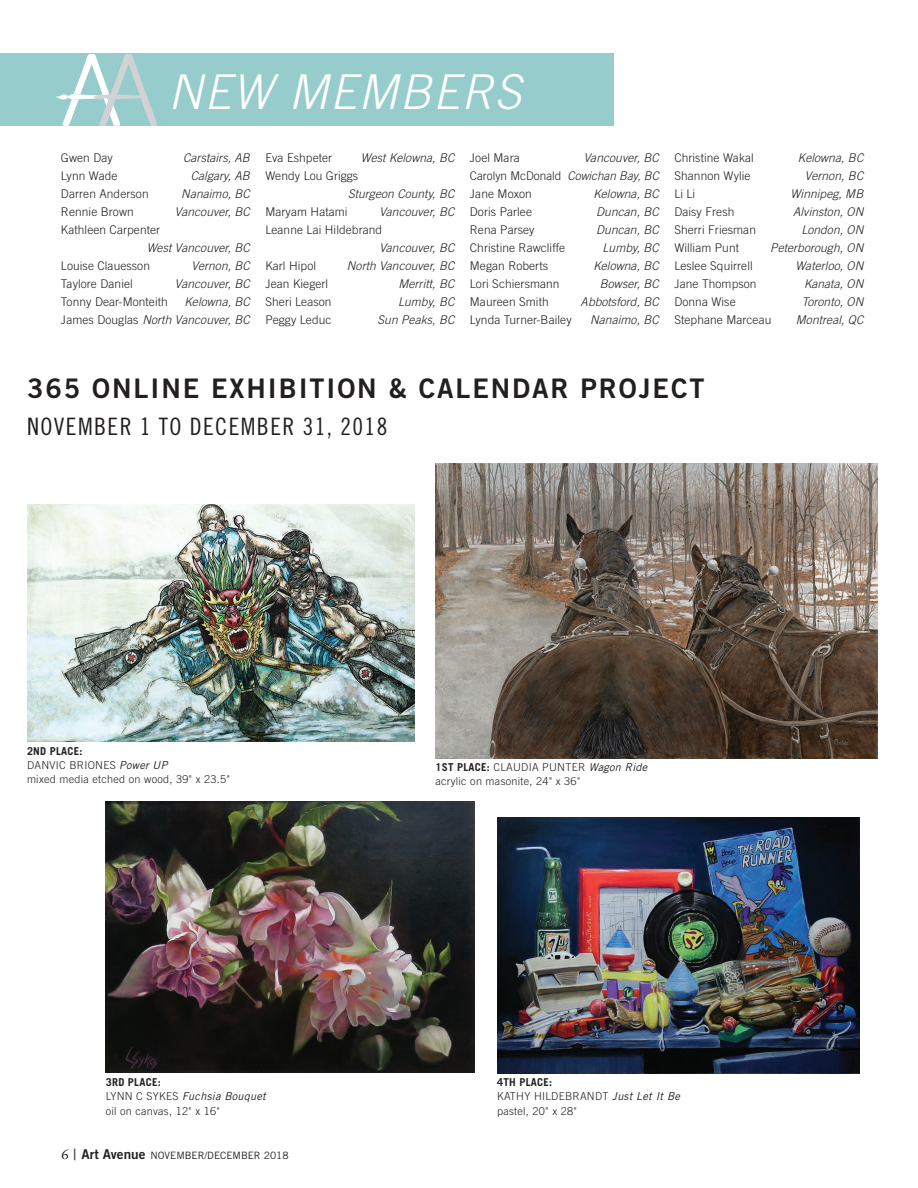
<style>
.page{position:relative;width:918px;height:1188px;background:#fff}
.page>*{position:absolute;margin:0;border:0;box-sizing:border-box;transform-origin:0 0}
.t1{font:italic 300 48px "Trade Gothic";letter-spacing:.03em;color:#fff}
.t2{font:27px "Trade Gothic Bold Two";letter-spacing:.07em;color:#231f20}
.t3{font:24px "Trade Gothic Cond Eighteen";letter-spacing:.06em;color:#231f20}
.t4{font:italic 300 12px/18px "Trade Gothic";letter-spacing:.005em;color:#231f20;text-align:right}
.t5{font:300 12px "Trade Gothic";letter-spacing:.005em;color:#231f20}
.t6{font:300 10.8px/14.2px "Trade Gothic";letter-spacing:.025em;color:#231f20}
.t7{font:10.2px "Trade Gothic";color:#231f20}
.s1{font-style:normal}
.s2{font-weight:700}
.s3{font-weight:400;font-style:italic}
.s4{font-family:"Sabon Roman SC";font-size:15px}
.s5{font-family:"Trade Gothic Bold Two";font-size:13.5px}
</style>
<div class="page">
<img style="left:436px;top:464px;width:442px;height:294px">
<img style="left:27px;top:504px;width:387px;height:238px">
<img style="left:106px;top:801px;width:369px;height:271px">
<img style="left:497px;top:818px;width:362px;height:255px">
<div style="left:0;top:54px;width:613px;height:72px;background:#96cccc"></div>
<svg style="left:56px;top:54px;width:101px;height:72px"></svg>
<h1 class="t1" style="left:168px;top:63px;width:355px">NEW MEMBERS</h1>
<p class="t5" style="left:61px;top:151px;width:53px">Gwen Day</p>
<p class="t4" style="left:183px;top:149px;width:68px">Carstairs, AB</p>
<p class="t5" style="left:61px;top:169px;width:58px">Lynn Wade</p>
<p class="t4" style="left:191px;top:167px;width:61px">Calgary, AB</p>
<p class="t5" style="left:61px;top:187px;width:89px">Darren Anderson</p>
<p class="t4" style="left:181px;top:185px;width:70px">Nanaimo, BC</p>
<p class="t5" style="left:61px;top:205px;width:74px">Rennie Brown</p>
<p class="t4" style="left:175px;top:203px;width:77px">Vancouver, BC</p>
<p class="t5" style="left:61px;top:223px;width:101px">Kathleen Carpenter</p>
<p class="t4" style="left:147px;top:239px;width:105px">West Vancouver, BC</p>
<p class="t5" style="left:61px;top:259px;width:91px">Louise Clauesson</p>
<p class="t4" style="left:192px;top:257px;width:60px">Vernon, BC</p>
<p class="t5" style="left:61px;top:277px;width:73px">Taylore Daniel</p>
<p class="t4" style="left:175px;top:275px;width:77px">Vancouver, BC</p>
<p class="t5" style="left:61px;top:295px;width:108px">Tonny Dear-M onteith</p>
<p class="t4" style="left:61px;top:293px;width:191px">Kelowna, BC<br><span class="s1">James Douglas</span> North Vancouver, BC</p>
<p class="t5" style="left:265px;top:151px;width:68px">Eva Eshpeter</p>
<p class="t4" style="left:361px;top:149px;width:95px">West Kelowna, BC</p>
<p class="t5" style="left:265px;top:169px;width:94px">Wendy Lou Griggs</p>
<p class="t4" style="left:348px;top:185px;width:108px">Sturgeon County, BC</p>
<p class="t5" style="left:265px;top:205px;width:84px">Maryam Hatami</p>
<p class="t4" style="left:379px;top:203px;width:77px">Vancouver, BC</p>
<p class="t5" style="left:265px;top:223px;width:118px">Leanne Lai Hildebrand</p>
<p class="t4" style="left:379px;top:239px;width:77px">Vancouver, BC</p>
<p class="t5" style="left:265px;top:259px;width:52px">Karl Hipol</p>
<p class="t4" style="left:347px;top:257px;width:109px">North Vancouver, BC</p>
<p class="t5" style="left:265px;top:277px;width:64px">Jean Kiegerl</p>
<p class="t4" style="left:398px;top:275px;width:58px">Merritt, BC</p>
<p class="t5" style="left:265px;top:295px;width:68px">Sheri Leason</p>
<p class="t4" style="left:398px;top:293px;width:58px">Lumby, BC</p>
<p class="t5" style="left:265px;top:313px;width:68px">Peggy Leduc</p>
<p class="t4" style="left:378px;top:311px;width:78px">Sun Peaks, BC</p>
<p class="t4" style="left:470px;top:149px;width:190px;text-align:justify;text-indent:114px">Vancouver, BC <span class="s1">Carolyn M cDonald</span> Cowichan Bay, BC <span class="s1">Jane Moxon</span></p>
<p class="t5" style="left:470px;top:151px;width:51px">Joel Mara</p>
<p class="t4" style="left:594px;top:185px;width:67px">Kelowna, BC</p>
<p class="t5" style="left:470px;top:205px;width:64px">Doris Parlee</p>
<p class="t4" style="left:596px;top:203px;width:64px">Duncan, BC</p>
<p class="t5" style="left:470px;top:223px;width:66px">Rena Parsey</p>
<p class="t4" style="left:596px;top:221px;width:64px">Duncan, BC</p>
<p class="t5" style="left:470px;top:241px;width:97px">Christine Rawcliffe</p>
<p class="t4" style="left:603px;top:239px;width:58px">Lumby, BC</p>
<p class="t5" style="left:470px;top:259px;width:80px">M egan Roberts</p>
<p class="t4" style="left:594px;top:257px;width:67px">Kelowna, BC</p>
<p class="t5" style="left:470px;top:277px;width:91px">Lori Schiersmann</p>
<p class="t4" style="left:600px;top:275px;width:61px">Bowser, BC</p>
<p class="t5" style="left:470px;top:295px;width:80px">Maureen Smith</p>
<p class="t4" style="left:581px;top:293px;width:80px">Abbotsford, BC</p>
<p class="t5" style="left:470px;top:313px;width:103px">Lynda Turner-Bailey</p>
<p class="t4" style="left:590px;top:311px;width:70px">Nanaimo, BC</p>
<p class="t5" style="left:674px;top:151px;width:81px">Christine Wakal</p>
<p class="t4" style="left:798px;top:149px;width:67px">Kelowna, BC</p>
<p class="t5" style="left:674px;top:169px;width:78px">Shannon Wylie</p>
<p class="t4" style="left:805px;top:167px;width:60px">Vernon, BC</p>
<p class="t5" style="left:674px;top:187px;width:22px">Li Li</p>
<p class="t4" style="left:791px;top:185px;width:74px">Winnipeg, MB</p>
<p class="t5" style="left:674px;top:205px;width:62px">Daisy Fresh</p>
<p class="t4" style="left:793px;top:203px;width:72px">Alvinston, ON</p>
<p class="t5" style="left:674px;top:223px;width:83px">Sherri Friesman</p>
<p class="t4" style="left:801px;top:221px;width:64px">London, ON</p>
<p class="t5" style="left:674px;top:241px;width:66px">William Punt</p>
<p class="t4" style="left:770px;top:239px;width:95px">Peterborough, ON</p>
<p class="t5" style="left:674px;top:259px;width:80px">Leslee Squirrell</p>
<p class="t4" style="left:795px;top:257px;width:69px">Waterloo, ON</p>
<p class="t5" style="left:674px;top:277px;width:84px">Jane Thompson</p>
<p class="t4" style="left:804px;top:275px;width:61px">Kanata, ON</p>
<p class="t5" style="left:674px;top:295px;width:63px">Donna Wise</p>
<p class="t4" style="left:802px;top:293px;width:63px">Toronto, ON</p>
<p class="t5" style="left:674px;top:313px;width:99px">Stephane Marceau</p>
<p class="t4" style="left:796px;top:311px;width:69px">Montreal, QC</p>
<h2 class="t2" style="left:27px;top:372px;width:84px">365 ONLINE</h2>
<h2 class="t2" style="left:211px;top:372px;width:18px">EXHIBITION</h2>
<h2 class="t2" style="left:389px;top:372px;width:86px">&amp; CALEND</h2>
<h2 class="t2" style="left:532px;top:372px;width:68px">AR PRO</h2>
<h2 class="t2" style="left:639px;top:372px;width:32px">JECT</h2>
<h3 class="t3" style="left:27px;top:412px;width:362px">NOVEMBER 1 TO DECEMBER 31, 2018</h3>
<p class="t6" style="left:27px;top:744px;width:205px"><span class="s2">2ND PLACE:<br></span>Danvic Briones <span class="s3">Power UP<br></span>mixed media etched on wood, 39" x 23.5"</p>
<p class="t6" style="left:436px;top:760px;width:213px"><span class="s2">1ST PLACE:</span> claudia Punter <span class="s3">Wagon Ride </span>acrylic on masonite, 24" x 36"</p>
<p class="t6" style="left:106px;top:1075px;width:162px"><span class="s2">3RD PLACE:<br></span>Lynn C Sykes <span class="s3">Fuchsia Bouquet </span>oil on canvas, 12" x 16"</p>
<p class="t6" style="left:497px;top:1075px;width:184px"><span class="s2">4TH PLACE:<br></span>Kathy Hildeb randt <span class="s3">Just Let It Be </span>pastel, 20" x 28"</p>
<p class="t7" style="left:61px;top:1149px;width:229px"><span class="s4">6 |</span> <span class="s5">Art Avenue</span> NOVEMBER/DECEMBER 2018</p>
</div>
